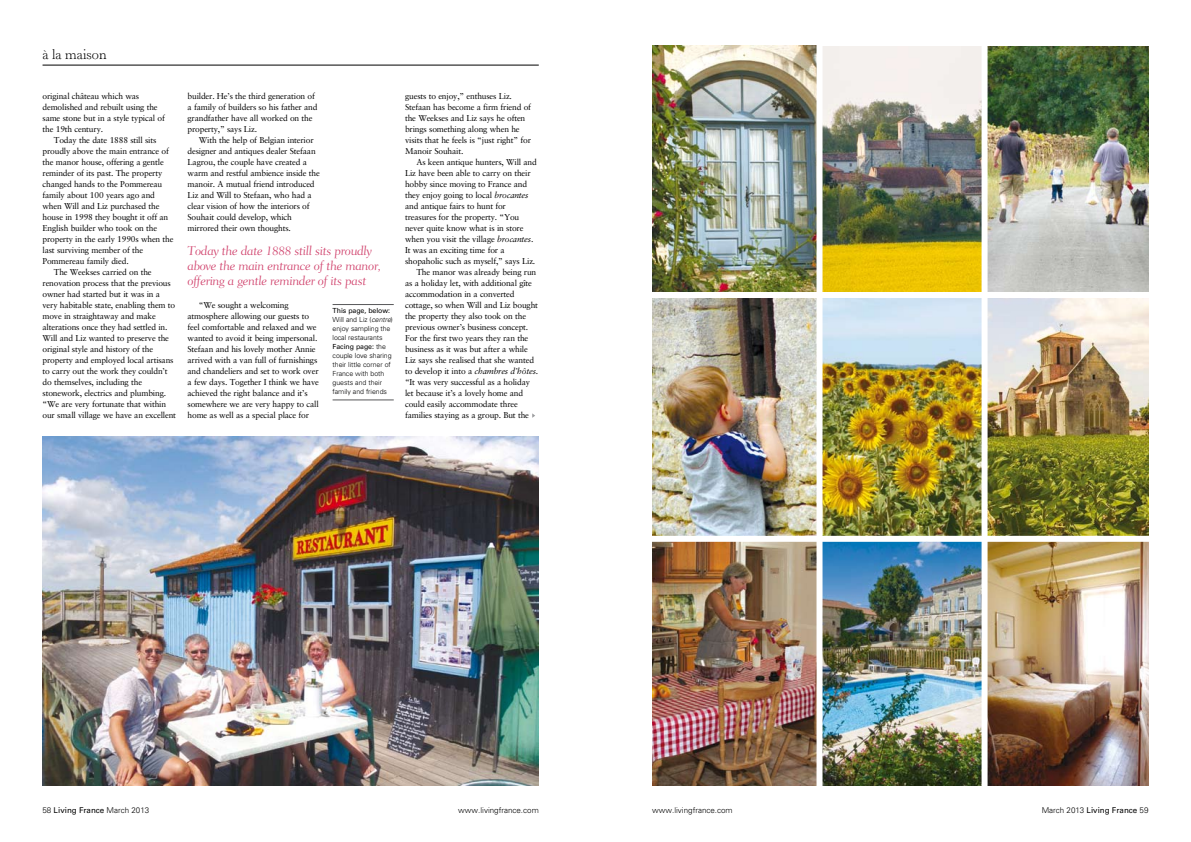
<style>
.page{position:relative;width:1191px;height:842px;background:#fff}
.page>*{position:absolute;margin:0;border:0;box-sizing:border-box;transform-origin:0 0}
.t1{font:300 14px "Horley Old Style";color:#000}
.t2{font:300 13px/15px "Fairfield LH Caption";letter-spacing:-.03em;color:#d0406b}
.t3{font:8.5px/11px "Sabon";letter-spacing:-.02em;color:#000}
.t4{font:8px "Univers";color:#000}
.t5{font:300 8px "Univers";color:#000}
.t6{font:300 7px/9px "Univers";letter-spacing:-.01em;color:#000}
.s1{font-weight:400}
.s2{font-style:italic}
.s3{font-weight:300}
</style>
<div class="page">
<img style="left:652px;top:45px;width:164px;height:246px">
<img style="left:987px;top:46px;width:161px;height:490px">
<img style="left:987px;top:542px;width:161px;height:243px">
<img style="left:652px;top:298px;width:164px;height:238px">
<img style="left:822px;top:298px;width:159px;height:487px">
<img style="left:822px;top:46px;width:159px;height:246px">
<img style="left:652px;top:542px;width:164px;height:243px">
<div style="left:645px;top:536px;width:546px;height:6px;background:#fff"></div>
<div style="left:645px;top:292px;width:546px;height:6px;background:#fff"></div>
<img style="left:43px;top:436px;width:495px;height:349px">
<hr style="left:332px;top:304px;width:62px;height:1px;background:#58585a">
<hr style="left:332px;top:400px;width:62px;height:1px;background:#58585a">
<hr style="left:43px;top:65px;width:496px;height:1px;background:#000">
<h1 class="t1" style="left:43px;top:47px;width:66px">à la maison</h1>
<p class="t3" style="left:43px;top:90px;width:124px">original château which was demolished and rebuilt using the same stone but in a style typical of the 19th century.</p>
<p class="t3" style="left:54px;top:134px;width:104px">Today the date 1888 still sits</p>
<p class="t3" style="left:43px;top:145px;width:128px">proudly above the main entrance of</p>
<p class="t3" style="left:43px;top:156px;width:123px">the manor house, offering a gentle</p>
<p class="t3" style="left:43px;top:167px;width:121px">reminder of its past. The property</p>
<p class="t3" style="left:43px;top:178px;width:121px">changed hands to the Pommereau</p>
<p class="t3" style="left:43px;top:189px;width:114px">family about 100 years ago and</p>
<p class="t3" style="left:43px;top:200px;width:119px">when Will and Liz purchased the</p>
<p class="t3" style="left:43px;top:211px;width:127px">house in 1998 they bought it off an</p>
<p class="t3" style="left:43px;top:222px;width:116px">English builder who took on the</p>
<p class="t3" style="left:43px;top:233px;width:133px">property in the early 1990s when the</p>
<p class="t3" style="left:43px;top:244px;width:102px">last surviving member of the</p>
<p class="t3" style="left:43px;top:255px;width:88px">Pommereau family died.</p>
<p class="t3" style="left:54px;top:266px;width:99px">The Weekses carried on the</p>
<p class="t3" style="left:43px;top:277px;width:130px">renovation process that the previous</p>
<p class="t3" style="left:43px;top:288px;width:119px">owner had started but it was in a</p>
<p class="t3" style="left:43px;top:299px;width:134px">very habitable state, enabling them to</p>
<p class="t3" style="left:43px;top:310px;width:115px">move in straightaway and make</p>
<p class="t3" style="left:43px;top:321px;width:126px">alterations once they had settled in.</p>
<p class="t3" style="left:43px;top:332px;width:128px">Will and Liz wanted to preserve the</p>
<p class="t3" style="left:43px;top:343px;width:112px">original style and history of the</p>
<p class="t3" style="left:43px;top:354px;width:133px">property and employed local artisans</p>
<p class="t3" style="left:43px;top:365px;width:127px">to carry out the work they couldn’t</p>
<p class="t3" style="left:43px;top:376px;width:101px">do themselves, including the</p>
<p class="t3" style="left:43px;top:387px;width:125px">stonework, electrics and plumbing.</p>
<p class="t3" style="left:43px;top:398px;width:125px">“We are very fortunate that within</p>
<p class="t3" style="left:43px;top:409px;width:135px">our small village we have an excellent</p>
<p class="t3" style="left:187px;top:90px;width:131px">builder. He’s the third generation of a family of builders so his father and grandfather have all worked on the property,” says Liz.</p>
<p class="t3" style="left:187px;top:134px;width:134px;text-indent:11px">With the help of Belgian interior designer and antiques dealer Stefaan Lagrou, the couple have created a warm and restful ambience inside the manoir. A mutual friend introduced Liz and Will to Stefaan, who had a clear vision of how the interiors of Souhait could develop, which mirrored their own thoughts.</p>
<h2 class="t2" style="left:187px;top:243px;width:195px">Today the date 1888 still sits proudly above the main entrance of the manor, offering a gentle reminder of its past</h2>
<p class="t6" style="left:332px;top:306px;width:62px"><span class="s1">This page, below:<br></span>Will and Liz (<span class="s2">centre</span>) enjoy sampling the local restaurants<br><span class="s1">Facing page:</span> the couple love sharing their little corner of<br>France with both guests and their family and friends</p>
<p class="t3" style="left:187px;top:299px;width:133px;text-indent:11px">“We sought a welcoming atmosphere allowing our guests to feel comfortable and relaxed and we wanted to avoid it being impersonal.<br>Stefaan and his lovely mother Annie arrived with a van full of furnishings and chandeliers and set to work over a few days. Together I think we have achieved the right balance and it’s somewhere we are very happy to call home as well as a special place for</p>
<p class="t3" style="left:405px;top:90px;width:127px">guests to enjoy,” enthuses Liz.<br>Stefaan has become a firm friend of the Weekses and Liz says he often brings something along when he visits that he feels is “just right” for<br>Manoir Souhait.</p>
<p class="t3" style="left:416px;top:156px;width:122px">As keen antique hunters, Will and</p>
<p class="t3" style="left:405px;top:167px;width:127px">Liz have been able to carry on their</p>
<p class="t3" style="left:405px;top:178px;width:124px">hobby since moving to France and</p>
<p class="t3" style="left:405px;top:189px;width:125px">they enjoy going to local <span class="s2">brocantes</span></p>
<p class="t3" style="left:405px;top:200px;width:102px">and antique fairs to hunt for</p>
<p class="t3" style="left:405px;top:211px;width:116px">treasures for the property. “You</p>
<p class="t3" style="left:405px;top:222px;width:120px">never quite know what is in store</p>
<p class="t3" style="left:405px;top:233px;width:130px">when you visit the village <span class="s2">brocantes</span>.</p>
<p class="t3" style="left:405px;top:244px;width:101px">It was an exciting time for a</p>
<p class="t3" style="left:405px;top:255px;width:132px">shopaholic such as myself,” says Liz.</p>
<p class="t3" style="left:416px;top:266px;width:121px">The manor was already being run</p>
<p class="t3" style="left:405px;top:277px;width:128px">as a holiday let, with additional gîte</p>
<p class="t3" style="left:405px;top:288px;width:111px">accommodation in a converted</p>
<p class="t3" style="left:405px;top:299px;width:134px">cottage, so when Will and Liz bought</p>
<p class="t3" style="left:405px;top:310px;width:122px">the property they also took on the</p>
<p class="t3" style="left:405px;top:321px;width:125px">previous owner’s business concept.</p>
<p class="t3" style="left:405px;top:332px;width:125px">For the first two years they ran the</p>
<p class="t3" style="left:405px;top:343px;width:124px">business as it was but after a while</p>
<p class="t3" style="left:405px;top:354px;width:130px">Liz says she realised that she wanted</p>
<p class="t3" style="left:405px;top:365px;width:135px">to develop it into a <span class="s2">chambres d’hôtes</span>.</p>
<p class="t3" style="left:405px;top:376px;width:126px">“It was very successful as a holiday</p>
<p class="t3" style="left:405px;top:387px;width:120px">let because it’s a lovely home and</p>
<p class="t3" style="left:405px;top:398px;width:114px">could easily accommodate three</p>
<p class="t3" style="left:405px;top:409px;width:125px">families staying as a group. But the</p>
<p class="t4" style="left:43px;top:805px;width:108px"><span class="s3">58</span> Living France <span class="s3">March 2013</span></p>
<p class="t5" style="left:458px;top:805px;width:82px">www.livingfrance.com</p>
<p class="t5" style="left:652px;top:805px;width:82px">www.livingfrance.com</p>
<p class="t4" style="left:1041px;top:805px;width:108px"><span class="s3">March 2013</span> Living France <span class="s3">59</span></p>
</div>
